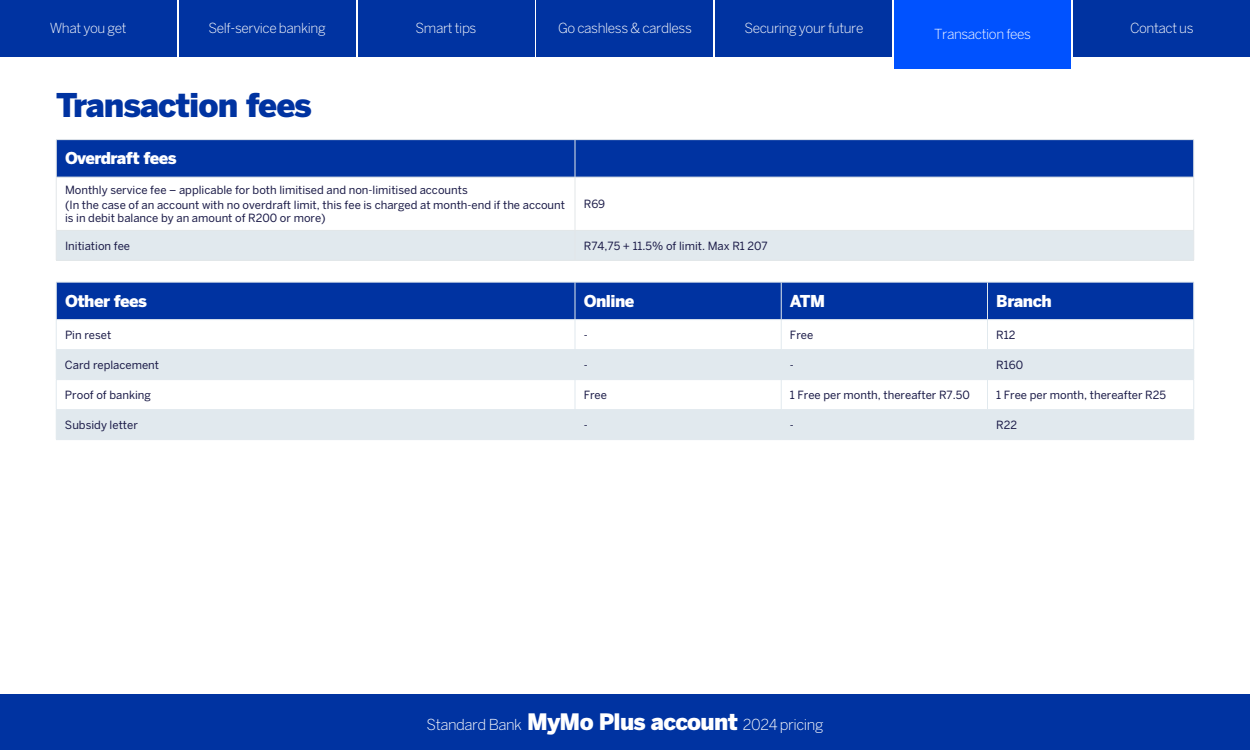
<style>
.page{position:relative;width:1250px;height:750px;background:#fff}
.page>*{position:absolute;margin:0;border:0;box-sizing:border-box;transform-origin:0 0}
.t1{font:900 32.5px "Benton Sans";letter-spacing:-.03em;color:#0033a1}
.t2{font:900 16.25px "Benton Sans";letter-spacing:-.03em;color:#fff}
.t3{font:300 15px "Benton Sans";letter-spacing:-.03em;color:#fff}
.t4{font:300 13.75px "Benton Sans";letter-spacing:-.03em;color:#fff}
.t5{font:11.25px/15px "Benton Sans";color:#1a1a47}
.s1{font-weight:900;font-size:22.5px}
</style>
<div class="page">
<div style="left:0;top:694px;width:1250px;height:56px;background:#0033a1"></div>
<div style="left:57px;top:283px;width:1136px;height:36px;background:#0033a1"></div>
<svg style="left:57px;top:350px;width:1136px;height:89px;fill:#e1e9ee"></svg>
<hr style="left:56px;top:282px;width:519px;height:1px;background:#e1e9ee">
<hr style="left:575px;top:282px;width:206px;height:1px;background:#e1e9ee">
<hr style="left:781px;top:282px;width:207px;height:1px;background:#e1e9ee">
<hr style="left:988px;top:282px;width:206px;height:1px;background:#e1e9ee">
<hr style="left:56px;top:282px;width:1px;height:37px;background:#e1e9ee">
<hr style="left:575px;top:282px;width:1px;height:37px;background:#e1e9ee">
<hr style="left:781px;top:282px;width:1px;height:37px;background:#e1e9ee">
<hr style="left:987px;top:282px;width:1px;height:37px;background:#e1e9ee">
<hr style="left:1193px;top:282px;width:1px;height:37px;background:#e1e9ee">
<hr style="left:56px;top:319px;width:519px;height:1px;background:#e1e9ee">
<hr style="left:575px;top:319px;width:206px;height:1px;background:#e1e9ee">
<hr style="left:781px;top:319px;width:207px;height:1px;background:#e1e9ee">
<hr style="left:988px;top:319px;width:206px;height:1px;background:#e1e9ee">
<hr style="left:56px;top:349px;width:519px;height:1px;background:#e1e9ee">
<hr style="left:575px;top:349px;width:206px;height:1px;background:#e1e9ee">
<hr style="left:781px;top:349px;width:207px;height:1px;background:#e1e9ee">
<hr style="left:988px;top:349px;width:206px;height:1px;background:#e1e9ee">
<hr style="left:56px;top:379px;width:519px;height:1px;background:#e1e9ee">
<hr style="left:575px;top:379px;width:206px;height:1px;background:#e1e9ee">
<hr style="left:781px;top:379px;width:207px;height:1px;background:#e1e9ee">
<hr style="left:988px;top:379px;width:206px;height:1px;background:#e1e9ee">
<hr style="left:56px;top:409px;width:519px;height:1px;background:#e1e9ee">
<svg style="left:56px;top:320px;width:1px;height:119px"></svg>
<hr style="left:575px;top:409px;width:206px;height:1px;background:#e1e9ee">
<svg style="left:575px;top:320px;width:1px;height:119px"></svg>
<hr style="left:781px;top:409px;width:207px;height:1px;background:#e1e9ee">
<svg style="left:781px;top:320px;width:1px;height:119px"></svg>
<hr style="left:988px;top:409px;width:206px;height:1px;background:#e1e9ee">
<svg style="left:987px;top:320px;width:1px;height:119px"></svg>
<svg style="left:1193px;top:320px;width:1px;height:119px"></svg>
<hr style="left:56px;top:439px;width:519px;height:1px;background:#e1e9ee">
<hr style="left:575px;top:439px;width:206px;height:1px;background:#e1e9ee">
<hr style="left:781px;top:439px;width:207px;height:1px;background:#e1e9ee">
<hr style="left:988px;top:439px;width:206px;height:1px;background:#e1e9ee">
<div style="left:57px;top:140px;width:1136px;height:37px;background:#0033a1"></div>
<div style="left:56px;top:231px;width:1138px;height:29px;background:#e1e9ee"></div>
<hr style="left:56px;top:260px;width:519px;height:1px;background:#e2e7e9">
<hr style="left:575px;top:260px;width:619px;height:1px;background:#e2e7e9">
<hr style="left:56px;top:139px;width:519px;height:1px;background:#e2e7e9">
<hr style="left:575px;top:139px;width:619px;height:1px;background:#e2e7e9">
<hr style="left:56px;top:140px;width:1px;height:37px;background:#e2e7e9">
<hr style="left:575px;top:140px;width:1px;height:37px;background:#e2e7e9">
<hr style="left:1193px;top:140px;width:1px;height:37px;background:#e2e7e9">
<hr style="left:56px;top:177px;width:519px;height:1px;background:#e2e7e9">
<hr style="left:56px;top:177px;width:1px;height:53px;background:#e2e7e9">
<hr style="left:575px;top:177px;width:619px;height:1px;background:#e2e7e9">
<hr style="left:575px;top:177px;width:1px;height:53px;background:#e2e7e9">
<hr style="left:1193px;top:177px;width:1px;height:53px;background:#e2e7e9">
<hr style="left:56px;top:230px;width:519px;height:1px;background:#e2e7e9">
<hr style="left:575px;top:230px;width:619px;height:1px;background:#e2e7e9">
<div style="left:0;top:0;width:176px;height:56px;background:#0033a1"></div>
<div style="left:179px;top:0;width:176px;height:56px;background:#0033a1"></div>
<div style="left:358px;top:0;width:176px;height:56px;background:#0033a1"></div>
<div style="left:716px;top:0;width:176px;height:56px;background:#0033a1"></div>
<div style="left:1074px;top:0;width:176px;height:56px;background:#0033a1"></div>
<div style="left:537px;top:0;width:176px;height:56px;background:#0033a1"></div>
<div style="left:895px;top:0;width:176px;height:69px;background:#0052ff"></div>
<p class="t4" style="left:50px;top:20px;width:78px">What you get</p>
<p class="t4" style="left:209px;top:20px;width:119px">Self-service banking</p>
<p class="t4" style="left:416px;top:20px;width:62px">Smart tips</p>
<p class="t4" style="left:558px;top:20px;width:135px">Go cashless &amp; cardless</p>
<p class="t4" style="left:744px;top:20px;width:121px">Securing your future</p>
<p class="t4" style="left:934px;top:20px;width:99px">Transaction fees</p>
<p class="t4" style="left:1130px;top:20px;width:65px">Contact us</p>
<h1 class="t1" style="left:56px;top:85px;width:257px">Transaction fees</h1>
<h2 class="t2" style="left:65px;top:148px;width:113px">Overdraft fees</h2>
<p class="t5" style="left:65px;top:182px;width:502px">Monthly service fee – applicable for both limitised and non-limitised accounts<br>(In the case of an account with no overdraft limit, this fee is charged at month-end if the account</p>
<p class="t5" style="left:65px;top:210px;width:262px">is in debit balance by an amount of R200 or more)</p>
<p class="t5" style="left:584px;top:196px;width:23px">R69</p>
<p class="t5" style="left:65px;top:238px;width:67px">Initiation fee</p>
<p class="t5" style="left:584px;top:238px;width:186px">R74,75 + 11.5% of limit. Max R1 207</p>
<h2 class="t2" style="left:65px;top:291px;width:84px">Other fees</h2>
<h2 class="t2" style="left:584px;top:291px;width:52px">Online</h2>
<h2 class="t2" style="left:790px;top:291px;width:37px">ATM</h2>
<h2 class="t2" style="left:996px;top:291px;width:57px">Branch</h2>
<p class="t5" style="left:65px;top:327px;width:48px">Pin reset</p>
<p class="t5" style="left:584px;top:327px;width:6px">-</p>
<p class="t5" style="left:790px;top:327px;width:25px">Free</p>
<p class="t5" style="left:996px;top:327px;width:21px">R12</p>
<p class="t5" style="left:65px;top:357px;width:96px">Card replacement</p>
<p class="t5" style="left:584px;top:357px;width:6px">-</p>
<p class="t5" style="left:790px;top:357px;width:6px">-</p>
<p class="t5" style="left:996px;top:357px;width:28px">R160</p>
<p class="t5" style="left:65px;top:387px;width:88px">Proof of banking</p>
<p class="t5" style="left:584px;top:387px;width:25px">Free</p>
<p class="t5" style="left:790px;top:387px;width:181px">1 Free per month, thereafter R7.50</p>
<p class="t5" style="left:996px;top:387px;width:171px">1 Free per month, thereafter R25</p>
<p class="t5" style="left:65px;top:417px;width:74px">Subsidy letter</p>
<p class="t5" style="left:584px;top:417px;width:6px">-</p>
<p class="t5" style="left:790px;top:417px;width:6px">-</p>
<p class="t5" style="left:996px;top:417px;width:22px">R22</p>
<h3 class="t3" style="left:427px;top:716px;width:398px">Standard Bank <span class="s1">MyMo Plus account</span> 2024 pricing</h3>
</div>
